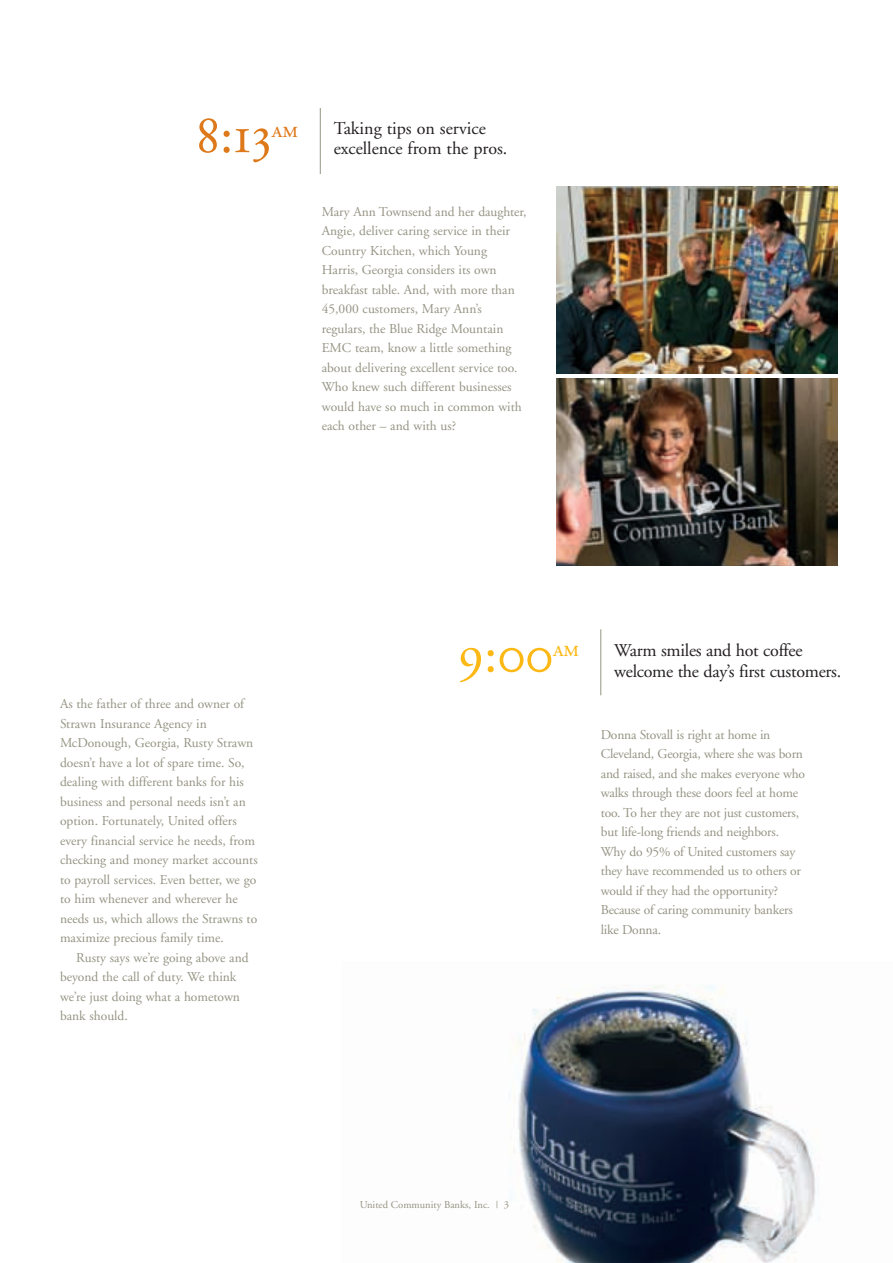
<style>
.page{position:relative;width:893px;height:1263px;background:#fff}
.page>*{position:absolute;margin:0;border:0;box-sizing:border-box;transform-origin:0 0}
.t1{font:54.3px "Adobe Garamond Regular SC";color:#fcb814}
.t2{font:54.3px "Adobe Garamond Regular SC";color:#de791b}
.t3{font:23.25px "Adobe Garamond Regular SC";color:#fcb814}
.t4{font:23.25px "Adobe Garamond Regular SC";color:#de791b}
.t5{font:18px/21.6px "Adobe Garamond";letter-spacing:-.015em;color:#231f20}
.t6{font:13.5px/19.5px "Adobe Garamond";color:#959383}
.t7{font:10.5px "Adobe Garamond";color:#959383}
</style>
<div class="page">
<img style="left:510px;top:985px;width:306px;height:278px">
<img style="left:556px;top:186px;width:281px;height:188px">
<img style="left:556px;top:378px;width:281px;height:188px">
<hr style="left:600px;top:629px;width:1px;height:66px;background:#959383">
<hr style="left:320px;top:108px;width:1px;height:66px;background:#959383">
<h1 class="t2" style="left:196px;top:113px;width:77px">8:13</h1>
<h2 class="t4" style="left:272px;top:120px;width:28px">am</h2>
<h3 class="t5" style="left:334px;top:121px;width:175px;line-height:19.5px">Taking tips on service excellence from the pros.</h3>
<p class="t6" style="left:322px;top:203px;width:206px">Mary Ann Townsend and her daughter, Angie, deliver caring service in their Country Kitchen, which Young Harris, Georgia considers its own breakfast table. And, with more than 45,000 customers, Mary Ann’s regulars, the Blue Ridge Mountain EMC team, know a little something about delivering excellent service too.<br>Who knew such different businesses would have so much in common with each other – and with us?</p>
<p class="t6" style="left:60px;top:695px;width:199px">As the father of three and owner of Strawn Insurance Agency in McDonough, Georgia, Rusty Strawn doesn’t have a lot of spare time. So, dealing with different banks for his business and personal needs isn’t an option. Fortunately, United offers every financial service he needs, from checking and money market accounts to payroll services. Even better, we go to him whenever and wherever he needs us, which allows the Strawns to maximize precious family time.</p>
<p class="t6" style="left:60px;top:949px;width:190px;text-indent:16px">Rusty says we’re going above and beyond the call of duty. We think we’re just doing what a hometown bank should.</p>
<h1 class="t1" style="left:458px;top:633px;width:96px">9:00</h1>
<h2 class="t3" style="left:553px;top:640px;width:28px">am</h2>
<h3 class="t5" style="left:614px;top:641px;width:229px">Warm smiles and hot coffee welcome the day’s first customers.</h3>
<p class="t6" style="left:601px;top:726px;width:206px">Donna Stovall is right at home in Cleveland, Georgia, where she was born and raised, and she makes everyone who walks through these doors feel at home too. To her they are not just customers, but life-long friends and neighbors.<br>Why do 95% of United customers say they have recommended us to others or would if they had the opportunity?<br>Because of caring community bankers like Donna.</p>
<p class="t7" style="left:360px;top:1200px;width:151px">United Community Banks, Inc. | 3</p>
</div>
